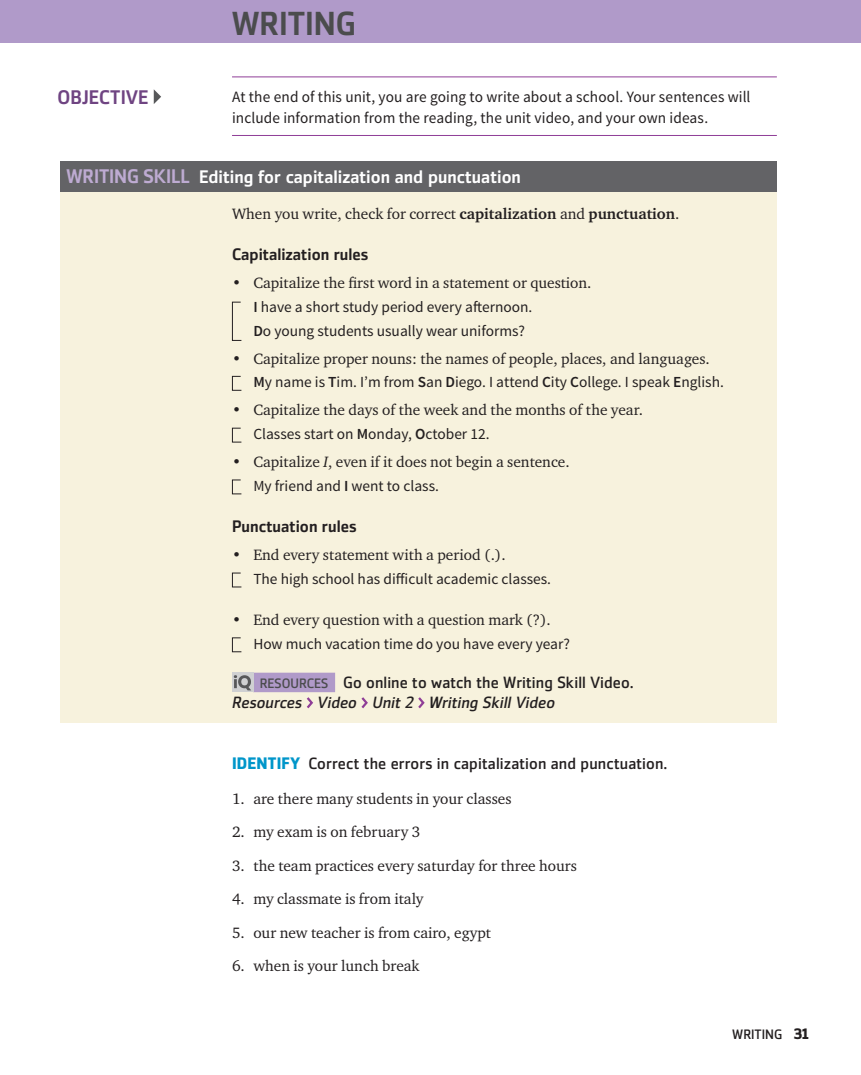
<style>
.page{position:relative;width:861px;height:1075px;background:#fff}
.page>*{position:absolute;margin:0;border:0;box-sizing:border-box;transform-origin:0 0}
.t1{font:500 33px "Zemestro Std";color:#4b4c4d}
.t2{font:500 19.5px "Zemestro Std";letter-spacing:.01em;color:#6f4482}
.t3{font:500 18px "Zemestro Std";color:#fff}
.t4{font:500 16.5px "Zemestro Std";color:#231f20}
.t5{font:16.2px/20.7px "Zemestro Std";letter-spacing:.005em;color:#231f20}
.t6{font:15.75px/21px "Source Sans Pro";letter-spacing:.005em;color:#231f20}
.t7{font:15.3px "Charter ITC Std";color:#231f20}
.t8{font:15.3px/23.7px "Source Sans Pro";color:#231f20}
.t9{font:13.5px "Zemestro Std";color:#231f20}
.s1{font-size:19.5px;color:#beabd2}
.s2{font-weight:700}
.s3{font-weight:600}
.s4{font-style:italic}
.s5{font-size:13.5px;color:#4b4c4d}
.s6{font-weight:700;font-size:16.5px;color:#0096ca}
.s7{font-weight:700;font-size:15px}
</style>
<div class="page">
<hr style="left:232px;top:76px;width:544px;height:1px;background:#8f3e97">
<hr style="left:232px;top:135px;width:544px;height:1px;background:#8f3e97">
<div style="left:60px;top:161px;width:716px;height:31px;background:#636366"></div>
<div style="left:60px;top:192px;width:716px;height:531px;background:#f7f2dd"></div>
<div style="left:253px;top:672px;width:82px;height:20px;background:#b09ac9"></div>
<div style="left:232px;top:672px;width:21px;height:20px;background:#cfd0d2"></div>
<svg style="left:234px;top:675px;width:17px;height:15px"></svg>
<svg style="left:306px;top:697px;width:7px;height:12px"></svg>
<svg style="left:361px;top:697px;width:7px;height:12px"></svg>
<svg style="left:418px;top:697px;width:7px;height:12px"></svg>
<svg style="left:154px;top:89px;width:7px;height:15px"></svg>
<svg style="left:231px;top:301px;width:11px;height:40px"></svg>
<svg style="left:231px;top:375px;width:11px;height:16px"></svg>
<svg style="left:231px;top:427px;width:11px;height:15px"></svg>
<svg style="left:231px;top:479px;width:11px;height:15px"></svg>
<svg style="left:231px;top:572px;width:11px;height:15px"></svg>
<svg style="left:231px;top:637px;width:11px;height:15px"></svg>
<div style="left:0;top:0;width:860px;height:42px;background:#b09ac9"></div>
<p class="t2" style="left:58px;top:85px;width:92px">OBJECTIVE</p>
<h1 class="t1" style="left:232px;top:3px;width:125px">WRITING</h1>
<p class="t6" style="left:232px;top:86px;width:519px">At the end of this unit, you are going to write about a school. Your sentences will include information from the reading, the unit video, and your own ideas.</p>
<p class="t3" style="left:66px;top:166px;width:455px"><span class="s1">WRITING SKILL</span> Editing for capitalization and punctuation</p>
<p class="t7" style="left:232px;top:204px;width:448px">When you write, check for correct <span class="s2">capitalization</span> and <span class="s2">punctuation</span>.</p>
<p class="t4" style="left:232px;top:244px;width:138px">Capitalization rules</p>
<p class="t7" style="left:232px;top:273px;width:361px">• Capitalize the first word in a statement or question.</p>
<p class="t8" style="left:253px;top:295px;width:280px"><span class="s3">I</span> have a short study period every afternoon.<br><span class="s3">D</span>o young students usually wear uniforms?</p>
<p class="t7" style="left:232px;top:349px;width:479px">• Capitalize proper nouns: the names of people, places, and languages.</p>
<p class="t8" style="left:253px;top:370px;width:472px"><span class="s3">M</span>y name is <span class="s3">T</span>im. I’m from <span class="s3">S</span>an <span class="s3">D</span>iego. I attend <span class="s3">C</span>ity <span class="s3">C</span>ollege. I speak <span class="s3">E</span>nglish.</p>
<p class="t7" style="left:232px;top:400px;width:412px">• Capitalize the days of the week and the months of the year.</p>
<p class="t8" style="left:253px;top:422px;width:237px">Classes start on <span class="s3">M</span>onday, <span class="s3">O</span>ctober 12.</p>
<p class="t7" style="left:232px;top:452px;width:339px">• Capitalize <span class="s4">I</span>, even if it does not begin a sentence.</p>
<p class="t8" style="left:253px;top:474px;width:187px">My friend and <span class="s3">I</span> went to class.</p>
<p class="t4" style="left:232px;top:516px;width:126px">Punctuation rules</p>
<p class="t7" style="left:232px;top:545px;width:275px">• End every statement with a period (.).</p>
<p class="t8" style="left:253px;top:567px;width:299px">The high school has difficult academic classes.</p>
<p class="t7" style="left:232px;top:610px;width:320px">• End every question with a question mark (?).</p>
<p class="t8" style="left:253px;top:632px;width:318px">How much vacation time do you have every year?</p>
<p class="t5" style="left:232px;top:671px;width:403px;text-indent:28px"><span class="s5">RESOURCES</span> Go online to watch the Writing Skill Video.<br><span class="s4">Resources Video Unit 2 Writing Skill Video</span></p>
<p class="t5" style="left:232px;top:752px;width:437px"><span class="s6">IDENTIFY</span> Correct the errors in capitalization and punctuation.</p>
<p class="t7" style="left:232px;top:789px;width:281px">1. are there many students in your classes</p>
<p class="t7" style="left:232px;top:822px;width:190px">2. my exam is on february 3</p>
<p class="t7" style="left:232px;top:855px;width:346px">3. the team practices every saturday for three hours</p>
<p class="t7" style="left:232px;top:889px;width:193px">4. my classmate is from italy</p>
<p class="t7" style="left:232px;top:922px;width:260px">5. our new teacher is from cairo, egypt</p>
<p class="t7" style="left:232px;top:956px;width:189px">6. when is your lunch break</p>
<p class="t9" style="left:731px;top:1026px;width:78px">WRITING <span class="s7">31</span></p>
</div>
